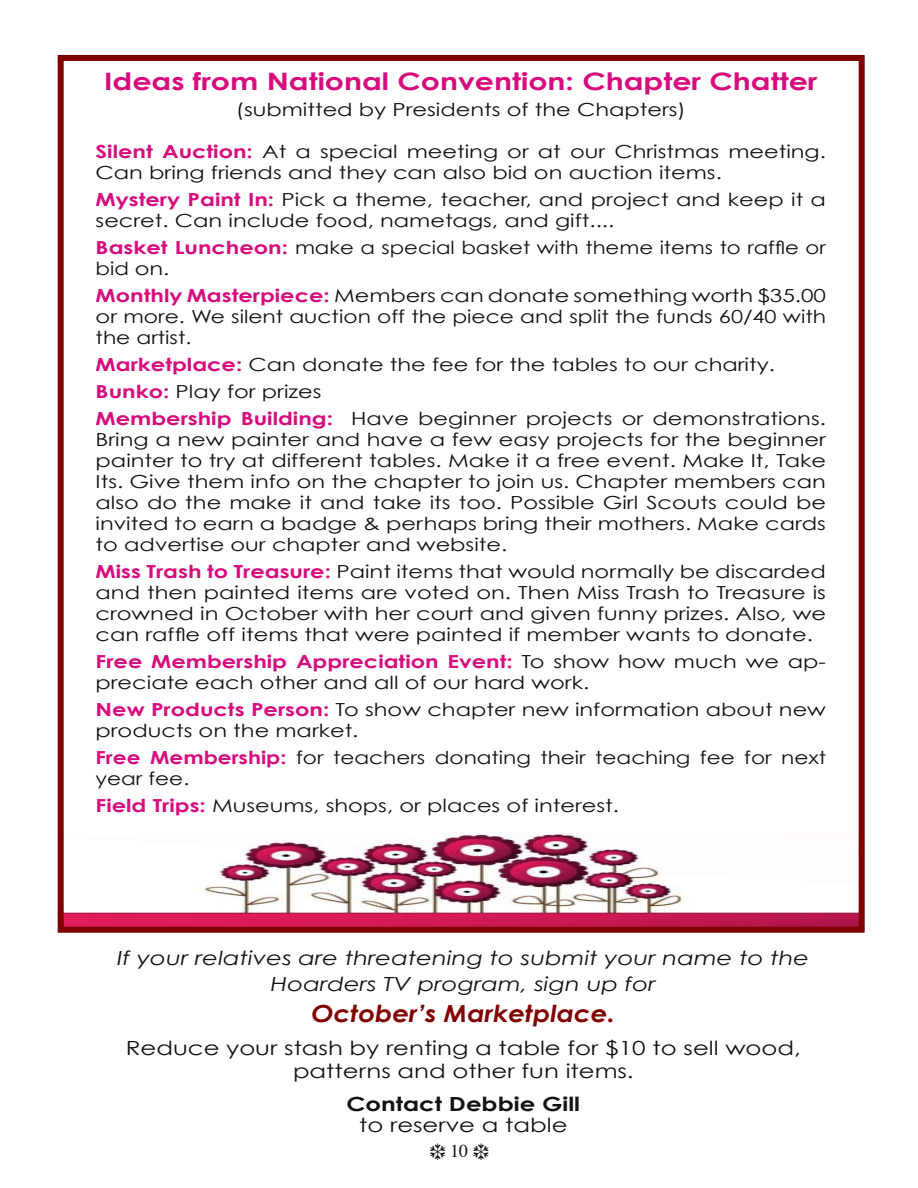
<style>
.page{position:relative;width:918px;height:1188px;background:#fff}
.page>*{position:absolute;margin:0;border:0;box-sizing:border-box;transform-origin:0 0}
.t1{font:700 24px "Century Gothic";color:#d70b7d;scale:1.25 1}
.t2{font:italic 700 23.55px "Century Gothic";color:#800000;scale:1.12 1}
.t3{font:19.5px/22.5px "Century Gothic";color:#121212;text-align:center;scale:1.25 1}
.t4{font:italic 19.5px/25.5px "Century Gothic";color:#121212;text-align:center;scale:1.25 1}
.t5{font:700 19.5px "Century Gothic";color:#121212;scale:1.25 1}
.t6{font:18px/21px "Century Gothic";color:#121212;scale:1.25 1}
.t7{font:18px/21px "Century Gothic";color:#121212;scale:1.2 1}
.t8{font:18px/21px "Century Gothic";color:#121212;scale:1.18 1}
.t9{font:18px "Times";color:#121212}
.s1{font-weight:700;color:#d70b7d}
</style>
<div class="page">
<img style="left:65px;top:833px;width:793px;height:93px">
<div style="left:58px;top:55px;width:807px;height:878px;border:6px solid #800000"></div>
<h1 class="t1" style="left:104px;top:67px;width:572px">Ideas from National Convention: Chapter Chatter</h1>
<p class="t6" style="left:236px;top:99px;width:362px">(submitted by Presidents of the Chapters)</p>
<p class="t6" style="left:96px;top:141px;width:586px"><span class="s1">Silent Auction:</span> At a special meeting or at our Christmas meeting.<br>Can bring friends and they can also bid on auction items.</p>
<p class="t6" style="left:96px;top:189px;width:586px"><span class="s1">Mystery Paint In:</span> Pick a theme, teacher, and project and keep it a secret. Can include food, nametags, and gift....</p>
<p class="t8" style="left:96px;top:237px;width:620px"><span class="s1">Basket Luncheon:</span> make a special basket with theme items to raffle or bid on.</p>
<p class="t6" style="left:96px;top:285px;width:586px;text-align:justify"><span class="s1">Monthly Masterpiece:</span> Members can donate something worth $35.00 or more. We silent auction off the piece and split the funds 60/40 with the artist.</p>
<p class="t6" style="left:96px;top:351px;width:586px;line-height:27px"><span class="s1">Marketplace:</span> Can donate the fee for the tables to our charity.<br><span class="s1">Bunko:</span> Play for prizes<br><span class="s1">Membership Building:</span> Have beginner projects or demonstrations.</p>
<p class="t6" style="left:96px;top:429px;width:586px;text-align:justify">Bring a new painter and have a few easy projects for the beginner painter to try at different tables. Make it a free event. Make It, Take Its. Give them info on the chapter to join us. Chapter members can also do the make it and take its too. Possible Girl Scouts could be invited to earn a badge &amp; perhaps bring their mothers. Make cards to advertise our chapter and website.</p>
<p class="t6" style="left:96px;top:561px;width:586px;text-align:justify"><span class="s1">Miss Trash to Treasure:</span> Paint items that would normally be discarded and then painted items are voted on. Then Miss Trash to Treasure is crowned in October with her court and given funny prizes. Also, we can raffle off items that were painted if member wants to donate.</p>
<p class="t6" style="left:96px;top:651px;width:586px"><span class="s1">Free Membership Appreciation Event:</span> To show how much we ap&shy;preciate each other and all of our hard work.</p>
<p class="t6" style="left:96px;top:699px;width:586px"><span class="s1">New Products Person:</span> To show chapter new information about new products on the market.</p>
<p class="t7" style="left:96px;top:747px;width:610px"><span class="s1">Free Membership:</span> for teachers donating their teaching fee for next year fee.</p>
<p class="t6" style="left:96px;top:795px;width:420px"><span class="s1">Field Trips:</span> Museums, shops, or places of interest.</p>
<p class="t4" style="left:117px;top:945px;width:555px">If your relatives are threatening to submit your name to the<br>Hoarders TV program, sign up for</p>
<h2 class="t2" style="left:312px;top:999px;width:272px">October’s Marketplace.</h2>
<p class="t3" style="left:126px;top:1037px;width:542px">Reduce your stash by renting a table for $10 to sell wood, patterns and other fun items.</p>
<p class="t5" style="left:347px;top:1091px;width:188px">Contact Debbie Gill</p>
<p class="t3" style="left:359px;top:1113px;width:168px">to reserve a table</p>
<p class="t9" style="left:450px;top:1134px;width:19px">10</p>
</div>
